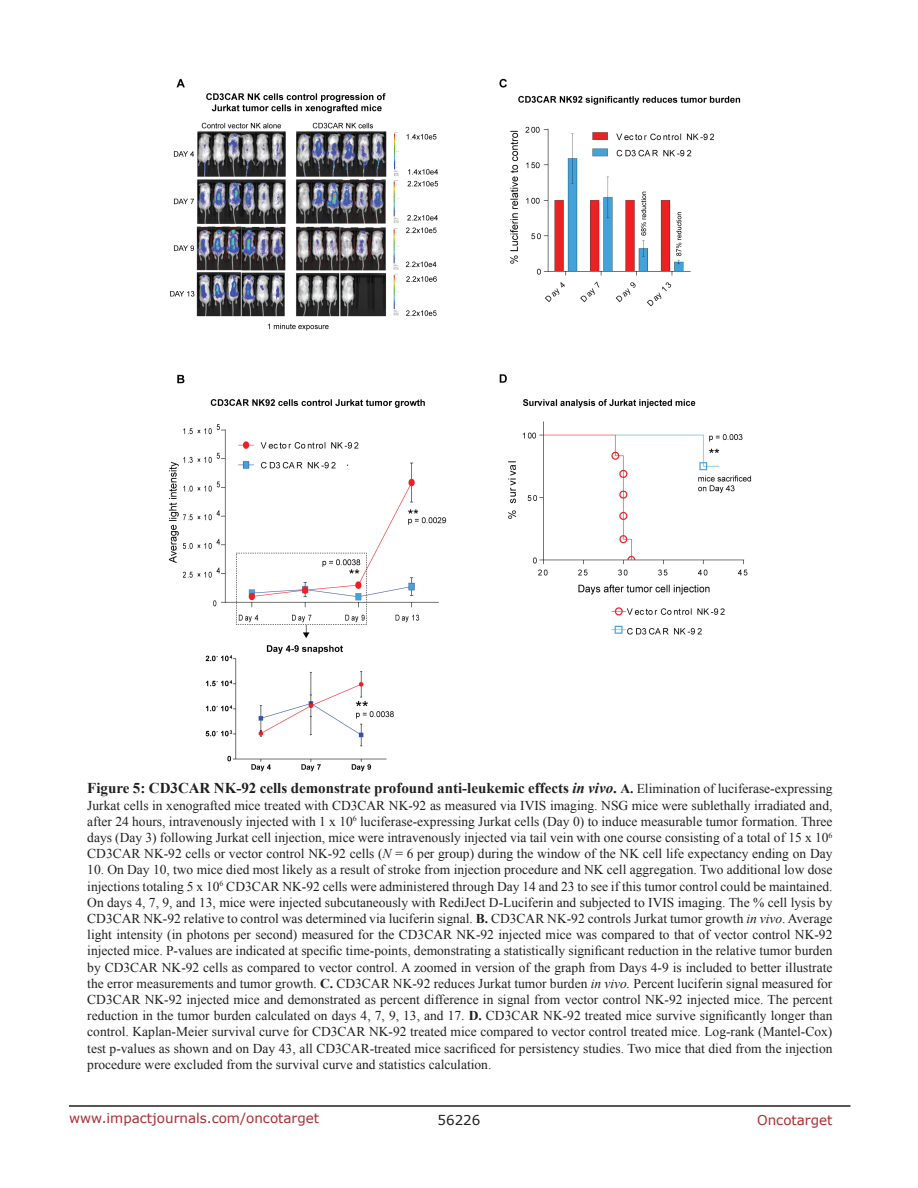
<style>
.page{position:relative;width:918px;height:1188px;background:#fff}
.page>*{position:absolute;margin:0;border:0;box-sizing:border-box;transform-origin:0 0}
.t1{font:700 15px "Times New Roman";color:#221f22}
.t2{font:13.5px/16.2px "Times New Roman";color:#221f22;text-align:justify}
.t3{font:13.5px "Verdana";color:#ac2b31}
.t4{font:13.5px "Verdana";color:#221f22}
.s1{font-style:italic}
.s2{font-size:13.5px}
.s3{font-weight:400;font-size:13.5px}
.s4{font-weight:700}
</style>
<div class="page">
<hr style="left:69px;top:1105px;width:781px;height:2px;background:#231f20">
<img style="left:168px;top:78px;width:584px;height:694px">
<p class="t1" style="left:87px;top:778px;width:747px">Figure 5: CD3CAR NK-92 cells demonstrate profound anti-leukemic effects <span class="s1">in vivo</span>. <span class="s2">A.</span> <span class="s3">Elimination of luciferase-expressing</span></p>
<p class="t2" style="left:87px;top:797px;width:747px">Jurkat cells in xenografted mice treated with CD3CAR NK-92 as measured via IVIS imaging. NSG mice were sublethally irradiated and, after 24 hours, intravenously injected with 1 x 10<sup>6</sup> luciferase-expressing Jurkat cells (Day 0) to induce measurable tumor formation. Three days (Day 3) following Jurkat cell injection, mice were intravenously injected via tail vein with one course consisting of a total of 15 x 10<sup>6<br></sup>CD3CAR NK-92 cells or vector control NK-92 cells (<span class="s1">N</span> = 6 per group) during the window of the NK cell life expectancy ending on Day</p>
<p class="t2" style="left:87px;top:862px;width:747px">10. On Day 10, two mice died most likely as a result of stroke from injection procedure and NK cell aggregation. Two additional low dose injections totaling 5 x 10<sup>6</sup> CD3CAR NK-92 cells were administered through Day 14 and 23 to see if this tumor control could be maintained.<br>On days 4, 7, 9, and 13, mice were injected subcutaneously with RediJect D-Luciferin and subjected to IVIS imaging. The % cell lysis by CD3CAR NK-92 relative to control was determined via luciferin signal. <span class="s4">B.</span> CD3CAR NK-92 controls Jurkat tumor growth <span class="s1">in vivo</span>. Average light intensity (in photons per second) measured for the CD3CAR NK-92 injected mice was compared to that of vector control NK-92 injected mice. P-values are indicated at specific time-points, demonstrating a statistically significant reduction in the relative tumor burden by CD3CAR NK-92 cells as compared to vector control. A zoomed in version of the graph from Days 4-9 is included to better illustrate the error measurements and tumor growth. <span class="s4">C.</span> CD3CAR NK-92 reduces Jurkat tumor burden <span class="s1">in vivo.</span> Percent luciferin signal measured for CD3CAR NK-92 injected mice and demonstrated as percent difference in signal from vector control NK-92 injected mice. The percent reduction in the tumor burden calculated on days 4, 7, 9, 13, and 17. <span class="s4">D.</span> CD3CAR NK-92 treated mice survive significantly longer than control. Kaplan-Meier survival curve for CD3CAR NK-92 treated mice compared to vector control treated mice. Log-rank (Mantel-Cox) test p-values as shown and on Day 43, all CD3CAR-treated mice sacrificed for persistency studies. Two mice that died from the injection procedure were excluded from the survival curve and statistics calculation.</p>
<p class="t3" style="left:69px;top:1109px;width:252px">www.impactjournals.com/oncotarget</p>
<p class="t4" style="left:438px;top:1111px;width:44px">56226</p>
<p class="t3" style="left:757px;top:1111px;width:77px">Oncotarget</p>
</div>
